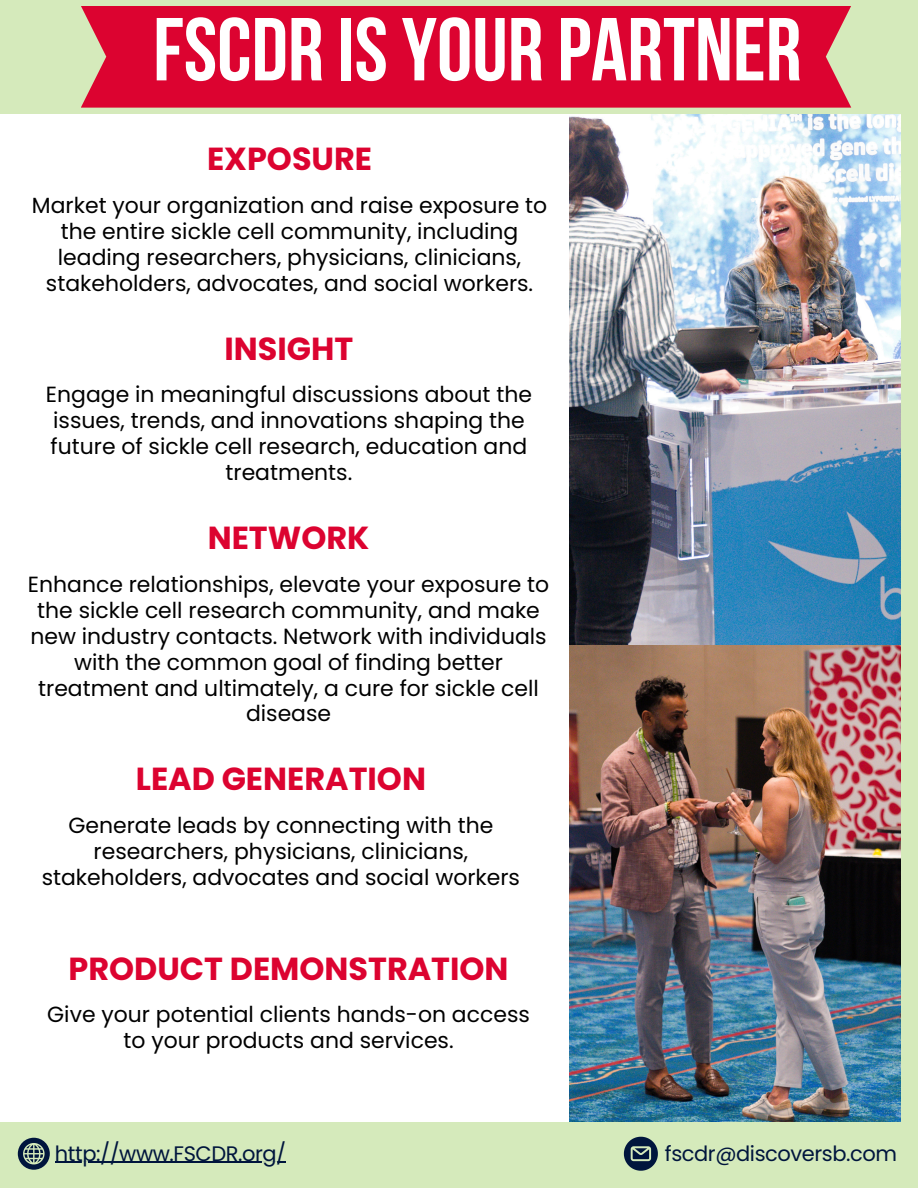
<style>
.page{position:relative;width:918px;height:1188px;background:#fff}
.page>*{position:absolute;margin:0;border:0;box-sizing:border-box;transform-origin:0 0}
.t1{font:700 89.1px "Bebas Neue";color:#fff}
.t2{font:700 31.95px "Poppins";color:#dc0330}
.t3{font:21.9px/26px "Poppins";color:#000;text-align:center}
.t4{font:21px "Poppins";letter-spacing:-.02em;color:#00153d}
</style>
<div class="page">
<img style="left:570px;top:113px;width:332px;height:1010px">
<div style="left:0;top:1123px;width:918px;height:65px;background:#d5eabb"></div>
<svg style="left:624px;top:1137px;width:34px;height:33px"></svg>
<svg style="left:18px;top:1138px;width:32px;height:32px"></svg>
<hr style="left:55px;top:1162px;width:231px;height:1px;background:#00153d">
<div style="left:902px;top:0;width:16px;height:1188px;background:#d5eabb"></div>
<div style="left:0;top:0;width:918px;height:113px;background:#d5eabb"></div>
<div style="left:81px;top:6px;width:770px;height:102px;background:#dc0330"></div>
<p class="t1" style="left:153px;top:14px;width:650px">FSCDR ISYOUR PARTNER</p>
<h2 class="t2" style="left:207px;top:137px;width:167px">EXPOSURE</h2>
<p class="t3" style="left:32px;top:192px;width:517px">Market your organization and raise exposure to the entire sickle cell community, including leading researchers, physicians, clinicians, stakeholders, advocates, and social workers.</p>
<h2 class="t2" style="left:225px;top:326px;width:130px">INSIGHT</h2>
<p class="t3" style="left:46px;top:382px;width:488px">Engage in meaningful discussions about the issues, trends, and innovations shaping the future of sickle cell research, education and treatments.</p>
<h2 class="t2" style="left:208px;top:515px;width:163px">NETWORK</h2>
<p class="t3" style="left:28px;top:571px;width:523px">Enhance relationships, elevate your exposure to the sickle cell research community, and make new industry contacts. Network with individuals with the common goal of finding better treatment and ultimately, a cure for sickle cell disease</p>
<h2 class="t2" style="left:136px;top:757px;width:292px">LEAD GENERATION</h2>
<p class="t3" style="left:42px;top:812px;width:480px">Generate leads by connecting with the researchers, physicians, clinicians, stakeholders, advocates and social workers</p>
<h2 class="t2" style="left:69px;top:946px;width:441px">PRODUCT DEMONSTRATION</h2>
<p class="t3" style="left:47px;top:1002px;width:484px">Give your potential clients hands-on access to your products and services.</p>
<p class="t4" style="left:55px;top:1139px;width:233px">http://www.FSCDR.org/</p>
<h1 class="t4" style="left:665px;top:1139px;width:234px">fscdr@discoversb.com</h1>
</div>
